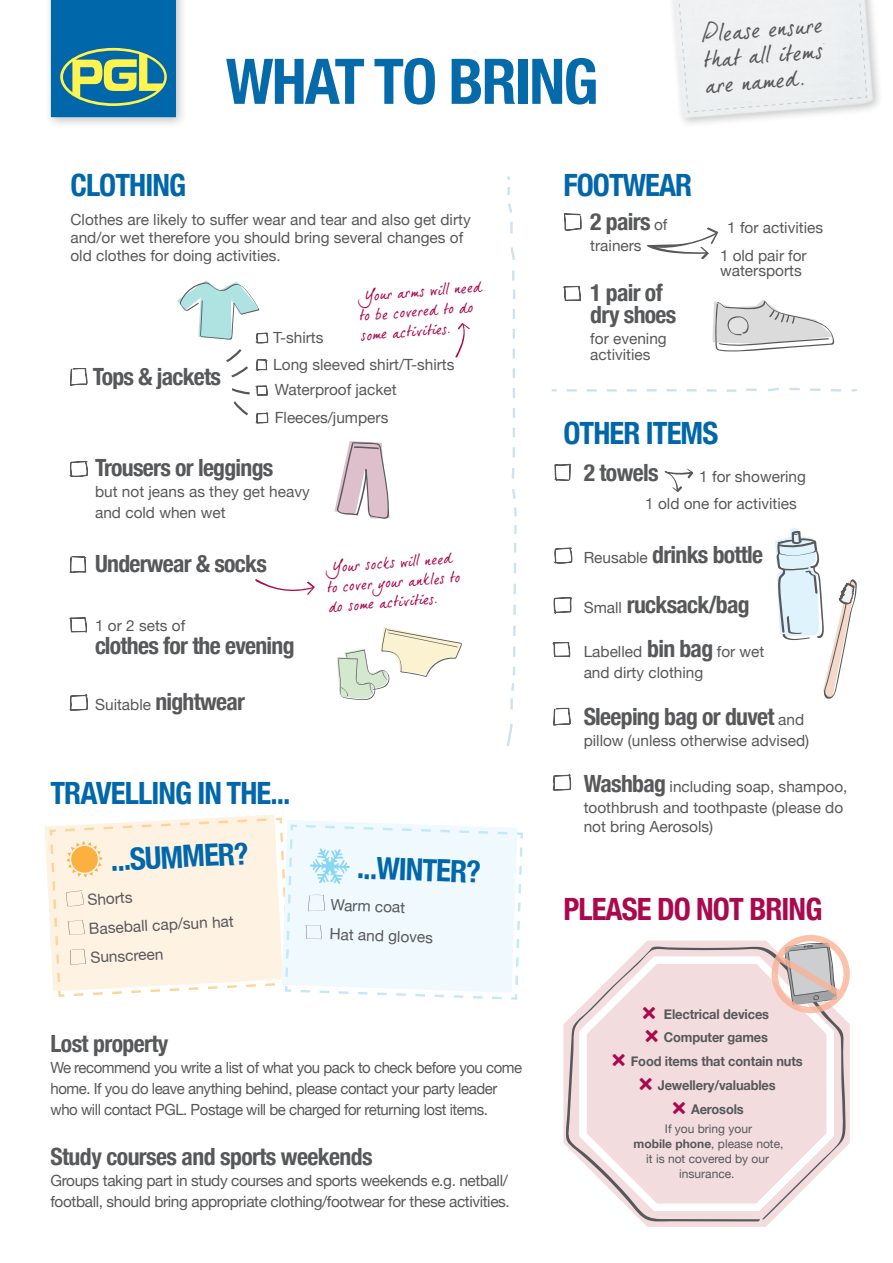
<style>
.page{position:relative;width:893px;height:1263px;background:#fff}
.page>*{position:absolute;margin:0;border:0;box-sizing:border-box;transform-origin:0 0}
.t1{font:700 condensed 63px "Helvetica Neue";letter-spacing:-.03em;color:#056aaa}
.t2{font:700 condensed 30.75px "Helvetica Neue";letter-spacing:-.03em;color:#0067aa}
.t3{font:700 condensed 30.75px "Helvetica Neue";letter-spacing:-.03em;color:#aa094d}
.t4{font:700 condensed 23.7px/22.4px "Helvetica Neue";letter-spacing:-.03em;color:#57585a}
.t5{font:23.25px/25.8px "Dear Joe 5 CASUAL";color:#57585a;text-align:justify}
.t6{font:15.6px/19.5px "Dear Joe 5 CASUAL";color:#aa094d}
.t7{font:15.45px/21px "Helvetica Neue";color:#57585a}
.t8{font:15.45px/21px "Helvetica Neue";letter-spacing:-.03em;color:#57585a}
.t9{font:15.45px/21px "Helvetica Neue";letter-spacing:-.025em;color:#57585a}
.t10{font:700 13.5px/23.7px "Helvetica Neue";letter-spacing:-.01em;color:#57585a;text-align:center;scale:.95 1}
.t11{font:12px/15px "Helvetica Neue";color:#57585a;text-align:center}
.s1{font-weight:400;font-stretch:normal;font-size:15.45px}
.s2{font-weight:700;font-stretch:condensed;font-size:23.7px}
.s3{font-family:"Web Hosting Hub Glyphs";font-weight:400;font-size:12px;color:#aa094d}
.s4{font-weight:700}
</style>
<div class="page">
<svg style="left:563px;top:940px;width:287px;height:287px"></svg>
<div style="left:45px;top:0;width:143px;height:129px;background:#231f20;opacity:.25"></div>
<svg style="left:51px;top:0;width:125px;height:117px;background:#2a7e9a"></svg>
<img style="left:672px;top:0;width:207px;height:124px">
<div style="left:676px;top:0;width:192px;height:113px;background:#edf0f1"></div>
<svg style="left:647px;top:227px;width:71px;height:32px"></svg>
<svg style="left:712px;top:300px;width:122px;height:52px"></svg>
<svg style="left:455px;top:323px;width:15px;height:35px"></svg>
<svg style="left:255px;top:579px;width:60px;height:16px"></svg>
<svg style="left:664px;top:468px;width:29px;height:24px"></svg>
<svg style="left:334px;top:441px;width:56px;height:78px"></svg>
<svg style="left:565px;top:946px;width:281px;height:276px;fill:#f2dcde"></svg>
<svg style="left:337px;top:627px;width:125px;height:74px"></svg>
<svg style="left:69px;top:556px;width:17px;height:17px"></svg>
<svg style="left:554px;top:463px;width:18px;height:18px"></svg>
<svg style="left:70px;top:368px;width:18px;height:18px"></svg>
<svg style="left:563px;top:213px;width:19px;height:18px"></svg>
<svg style="left:69px;top:617px;width:18px;height:16px"></svg>
<svg style="left:562px;top:285px;width:18px;height:17px"></svg>
<svg style="left:552px;top:642px;width:18px;height:16px"></svg>
<svg style="left:70px;top:693px;width:18px;height:18px"></svg>
<svg style="left:553px;top:707px;width:18px;height:84px"></svg>
<svg style="left:553px;top:597px;width:19px;height:17px"></svg>
<svg style="left:69px;top:460px;width:19px;height:17px"></svg>
<svg style="left:553px;top:547px;width:20px;height:17px"></svg>
<svg style="left:177px;top:280px;width:91px;height:144px"></svg>
<svg style="left:45px;top:815px;width:478px;height:185px"></svg>
<svg style="left:767px;top:935px;width:83px;height:82px"></svg>
<svg style="left:507px;top:176px;width:10px;height:570px"></svg>
<svg style="left:551px;top:388px;width:306px;height:4px"></svg>
<svg style="left:775px;top:528px;width:82px;height:171px"></svg>
<h1 class="t1" style="left:226px;top:29px;width:374px">WHAT TO BRING</h1>
<h3 class="t5" style="left:699px;top:21px;width:125px;rotate:-5deg">Please ensure that all items are named.</h3>
<h2 class="t2" style="left:70px;top:160px;width:117px">CLOTHING</h2>
<p class="t7" style="left:70px;top:211px;width:402px;line-height:18.3px">Clothes are likely to suffer wear and tear and also get dirty and/or wet therefore you should bring several changes of old clothes for doing activities.</p>
<h3 class="t4" style="left:93px;top:364px;width:130px">Tops &amp; jackets</h3>
<p class="t7" style="left:273px;top:328px;width:52px">T-shirts</p>
<p class="t6" style="left:356px;top:286px;width:127px;rotate:-5deg">Your arms will need to be covered to do some activities.</p>
<p class="t7" style="left:273px;top:355px;width:183px">Long sleeved shirt/T-shirts</p>
<p class="t7" style="left:275px;top:380px;width:123px">Waterproof jacket</p>
<h2 class="t2" style="left:563px;top:160px;width:130px">FOOTWEAR</h2>
<h3 class="t4" style="left:590px;top:209px;width:79px">2 pairs <span class="s1">of</span></h3>
<p class="t7" style="left:590px;top:236px;width:53px">trainers</p>
<h3 class="t4" style="left:590px;top:279px;width:88px">1 pair of dry shoes</h3>
<p class="t7" style="left:590px;top:332px;width:78px;line-height:15.5px">for evening activities</p>
<p class="t7" style="left:720px;top:214px;width:104px;line-height:28.2px;text-indent:7px">1 for activities<br>1 old pair for</p>
<p class="t7" style="left:720px;top:261px;width:83px">watersports</p>
<p class="t7" style="left:275px;top:408px;width:115px">Fleeces/jumpers</p>
<h3 class="t4" style="left:95px;top:455px;width:180px">Trousers or leggings</h3>
<p class="t7" style="left:95px;top:482px;width:216px">but not jeans as they get heavy and cold when wet</p>
<h3 class="t4" style="left:95px;top:551px;width:173px">Underwear &amp; socks</h3>
<p class="t7" style="left:95px;top:616px;width:92px">1 or 2 sets of</p>
<h3 class="t4" style="left:95px;top:633px;width:201px">clothes for the evening</h3>
<h3 class="t4" style="left:95px;top:689px;width:151px"><span class="s1">Suitable</span> nightwear</h3>
<p class="t6" style="left:324px;top:558px;width:136px;rotate:-5deg">Your socks will need to cover your ankles to do some activities.</p>
<h2 class="t2" style="left:50px;top:767px;width:242px">TRAVELLING IN THE...</h2>
<h2 class="t2" style="left:109px;top:835px;width:140px;rotate:-3deg">...SUMMER?</h2>
<p class="t7" style="left:87px;top:886px;width:147px;line-height:29px;rotate:-3deg">Shorts<br>Baseball cap/sun hat<br>Sunscreen</p>
<h2 class="t2" style="left:358px;top:842px;width:125px;rotate:2deg">...WINTER?</h2>
<p class="t7" style="left:331px;top:891px;width:105px;line-height:29px;rotate:2deg">Warm coat<br>Hat and gloves</p>
<h3 class="t4" style="left:50px;top:1030px;width:120px">Lost property</h3>
<p class="t8" style="left:50px;top:1057px;width:473px">We recommend you write a list of what you pack to check before you come home. If you do leave anything behind, please contact your party leader who will contact PGL. Postage will be charged for returning lost items.</p>
<h3 class="t4" style="left:50px;top:1144px;width:324px">Study courses and sports weekends</h3>
<p class="t9" style="left:50px;top:1171px;width:461px">Groups taking part in study courses and sports weekends e.g. netball/ football, should bring appropriate clothing/footwear for these activities.</p>
<h2 class="t2" style="left:563px;top:407px;width:156px">OTHER ITEMS</h2>
<p class="t7" style="left:645px;top:463px;width:162px;line-height:27.8px;text-indent:54px">1 for showering<br>1 old one for activities</p>
<h3 class="t4" style="left:584px;top:459px;width:76px">2 towels</h3>
<h3 class="t4" style="left:584px;top:528px;width:181px;line-height:50.2px"><span class="s1">Reusable</span> drinks bottle<br><span class="s1">Small</span> rucksack/bag</h3>
<p class="t7" style="left:584px;top:642px;width:182px">Labelled <span class="s2">bin bag</span> for wet and dirty clothing</p>
<h3 class="t4" style="left:584px;top:703px;width:222px">Sleeping bag or duvet <span class="s1">and</span></h3>
<p class="t7" style="left:584px;top:730px;width:227px">pillow (unless otherwise advised)</p>
<p class="t7" style="left:584px;top:776px;width:265px"><span class="s2">Washbag</span> including soap, shampoo, toothbrush and toothpaste (please do</p>
<p class="t7" style="left:584px;top:817px;width:131px">not bring Aerosols)</p>
<h2 class="t3" style="left:563px;top:883px;width:260px">PLEASE DO NOT BRING</h2>
<p class="t10" style="left:613px;top:1002px;width:201px"><span class="s3">×</span> Electrical devices<br><span class="s3">×</span> Computer games<br><span class="s3">×</span> Food items that contain nuts <span class="s3">×</span> Jewellery/valuables<br><span class="s3">×</span> Aerosols</p>
<p class="t11" style="left:633px;top:1122px;width:151px">If you bring your<br><span class="s4">mobile phone</span>, please note, it is not covered by our insurance.</p>
</div>
